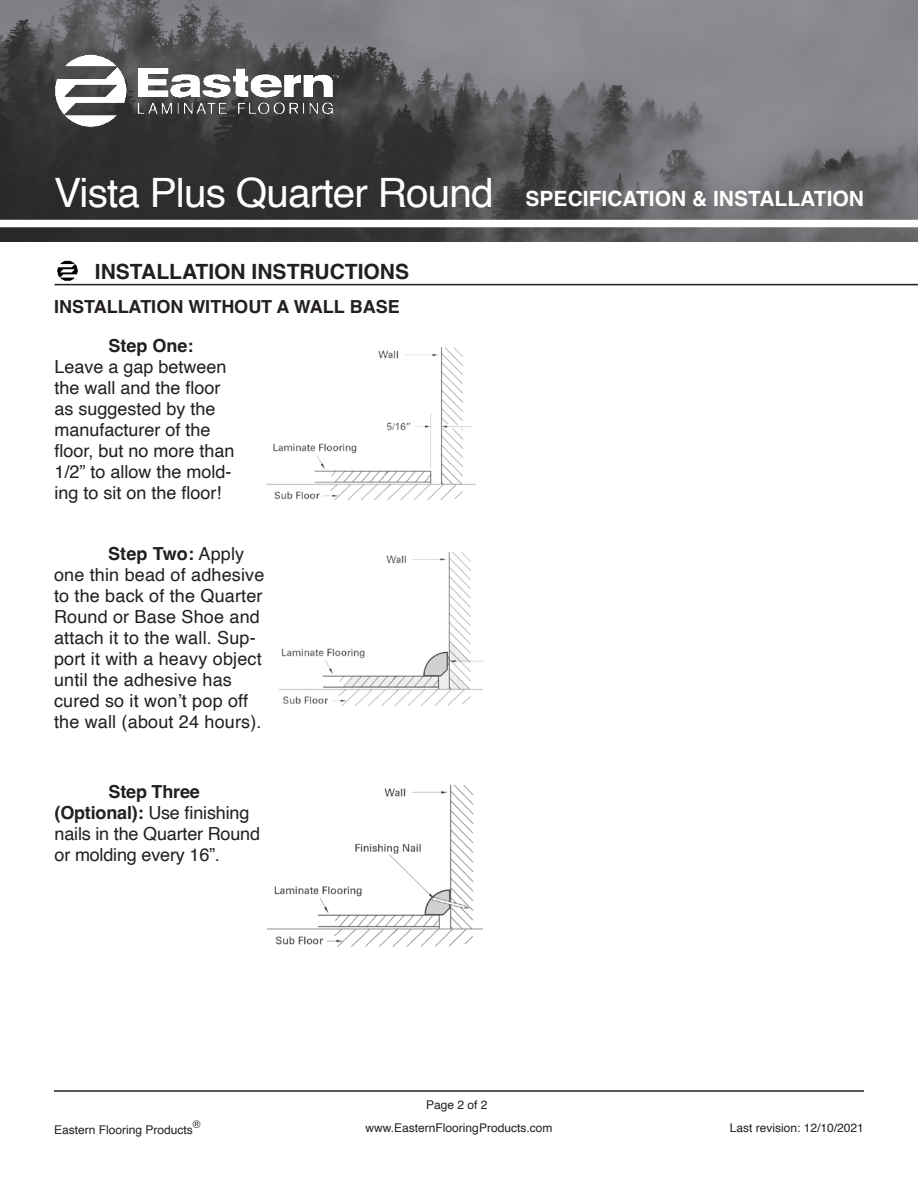
<style>
.page{position:relative;width:918px;height:1188px;background:#fff}
.page>*{position:absolute;margin:0;border:0;box-sizing:border-box;transform-origin:0 0}
.t1{font:40.5px "Helvetica";letter-spacing:-.02em;color:#fff}
.t2{font:700 21px "Helvetica";color:#fff}
.t3{font:700 21px "Helvetica";color:#231f20}
.t4{font:18px/21px "Helvetica";color:#231f20}
.t5{font:700 18px "Helvetica";color:#231f20}
.t6{font:12px "Helvetica";color:#231f20}
.t7{font:10.5px "Helvetica";color:#231f20}
.s1{font-weight:700}
</style>
<div class="page">
<img style="left:0;top:0;width:918px;height:242px">
<img style="left:24px;top:24px;width:340px;height:133px">
<div style="left:0;top:220px;width:918px;height:7px;background:#fff"></div>
<hr style="left:54px;top:1090px;width:810px;height:2px;background:#231f20">
<hr style="left:55px;top:284px;width:863px;height:1px;background:#231f20">
<img style="left:55px;top:260px;width:26px;height:24px">
<img style="left:267px;top:347px;width:209px;height:152px">
<img style="left:280px;top:552px;width:203px;height:155px">
<img style="left:267px;top:784px;width:216px;height:163px">
<p class="t1" style="left:54px;top:161px;width:441px">Vista Plus Quarter Round</p>
<p class="t3" style="left:95px;top:258px;width:316px">INSTALLATION INSTRUCTIONS</p>
<p class="t5" style="left:54px;top:295px;width:347px">INSTALLATION WITHOUT A WALL BASE</p>
<p class="t4" style="left:55px;top:336px;width:182px;text-indent:54px"><span class="s1">Step One:<br></span>Leave a gap between the wall and the floor as suggested by the manufacturer of the floor, but no more than<br>1/2” to allow the mold&shy;ing to sit on the floor!</p>
<p class="t4" style="left:54px;top:544px;width:212px;text-indent:54px"><span class="s1">Step Two:</span> Apply one thin bead of adhesive to the back of the Quarter<br>Round or Base Shoe and attach it to the wall. Sup&shy;port it with a heavy object until the adhesive has cured so it won’t pop off the wall (about 24 hours).</p>
<p class="t4" style="left:55px;top:781px;width:207px;text-indent:54px"><span class="s1">Step Three (Optional):</span> Use finishing nails in the Quarter Round or molding every 16”.</p>
<p class="t2" style="left:526px;top:186px;width:340px">SPECIFICATION &amp; INSTALLATION</p>
<p class="t6" style="left:426px;top:1095px;width:63px">Page 2 of 2</p>
<p class="t7" style="left:193px;top:1116px;width:9px">®</p>
<p class="t6" style="left:366px;top:1118px;width:188px">www.EasternFlooringProducts.com</p>
<p class="t6" style="left:730px;top:1118px;width:136px">Last revision: 12/10/2021</p>
<p class="t6" style="left:54px;top:1121px;width:140px">Eastern Flooring Products</p>
</div>
